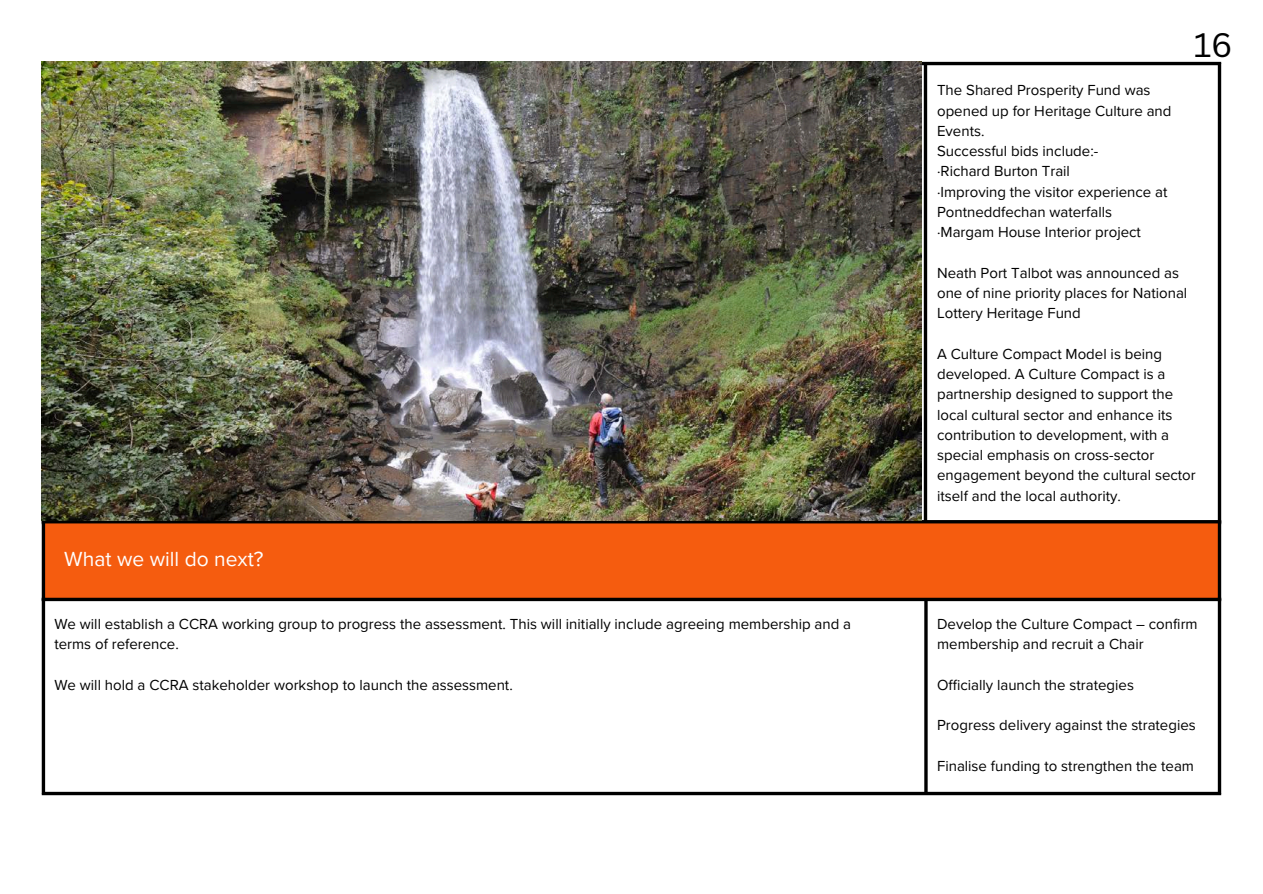
<style>
.page{position:relative;width:1263px;height:894px;background:#fff}
.page>*{position:absolute;margin:0;border:0;box-sizing:border-box;transform-origin:0 0}
.t1{font:33px "Canva Sans";color:#000}
.t2{font:21px "Proxima Nova";color:#fff}
.t3{font:15px/20.2px "Proxima Nova";color:#000}
</style>
<div class="page">
<hr style="left:924px;top:65px;width:3px;height:455px;background:#000">
<hr style="left:1218px;top:65px;width:3px;height:455px;background:#000">
<hr style="left:42px;top:62px;width:1179px;height:3px;background:#000">
<div style="left:43px;top:521px;width:1177px;height:78px;background:#f55c0f"></div>
<hr style="left:42px;top:523px;width:3px;height:268px;background:#000">
<svg style="left:924px;top:601px;width:4px;height:190px"></svg>
<hr style="left:1218px;top:523px;width:3px;height:268px;background:#000">
<hr style="left:42px;top:520px;width:1179px;height:3px;background:#000">
<svg style="left:45px;top:597px;width:1173px;height:4px;fill:#000"></svg>
<svg style="left:42px;top:791px;width:1179px;height:4px;fill:#000"></svg>
<img style="left:42px;top:62px;width:880px;height:458px">
<h1 class="t2" style="left:64px;top:546px;width:201px">What we will do next?</h1>
<p class="t3" style="left:54px;top:614px;width:798px">We will establish a CCRA working group to progress the assessment. This will initially include agreeing membership and a terms of reference.</p>
<h1 class="t3" style="left:54px;top:674px;width:460px">We will hold a CCRA stakeholder workshop to launch the assessment.</h1>
<h1 class="t1" style="left:1194px;top:22px;width:40px">16</h1>
<p class="t3" style="left:937px;top:80px;width:236px">The Shared Prosperity Fund was opened up for Heritage Culture and<br>Events.<br>Successful bids include:-<br>·Richard Burton Trail<br>·Improving the visitor experience at<br>Pontneddfechan waterfalls ·Margam House Interior project</p>
<h1 class="t3" style="left:937px;top:263px;width:252px">Neath Port Talbot was announced as one of nine priority places for National<br>Lottery Heritage Fund</h1>
<h1 class="t3" style="left:937px;top:344px;width:260px">A Culture Compact Model is being developed. A Culture Compact is a partnership designed to support the local cultural sector and enhance its contribution to development, with a special emphasis on cross-sector engagement beyond the cultural sector itself and the local authority.</h1>
<h1 class="t3" style="left:937px;top:614px;width:262px">Develop the Culture Compact – confirm membership and recruit a Chair</h1>
<h1 class="t3" style="left:937px;top:674px;width:198px">Officially launch the strategies</h1>
<h1 class="t3" style="left:937px;top:715px;width:260px">Progress delivery against the strategies</h1>
<h1 class="t3" style="left:937px;top:755px;width:258px">Finalise funding to strengthen the team</h1>
</div>
